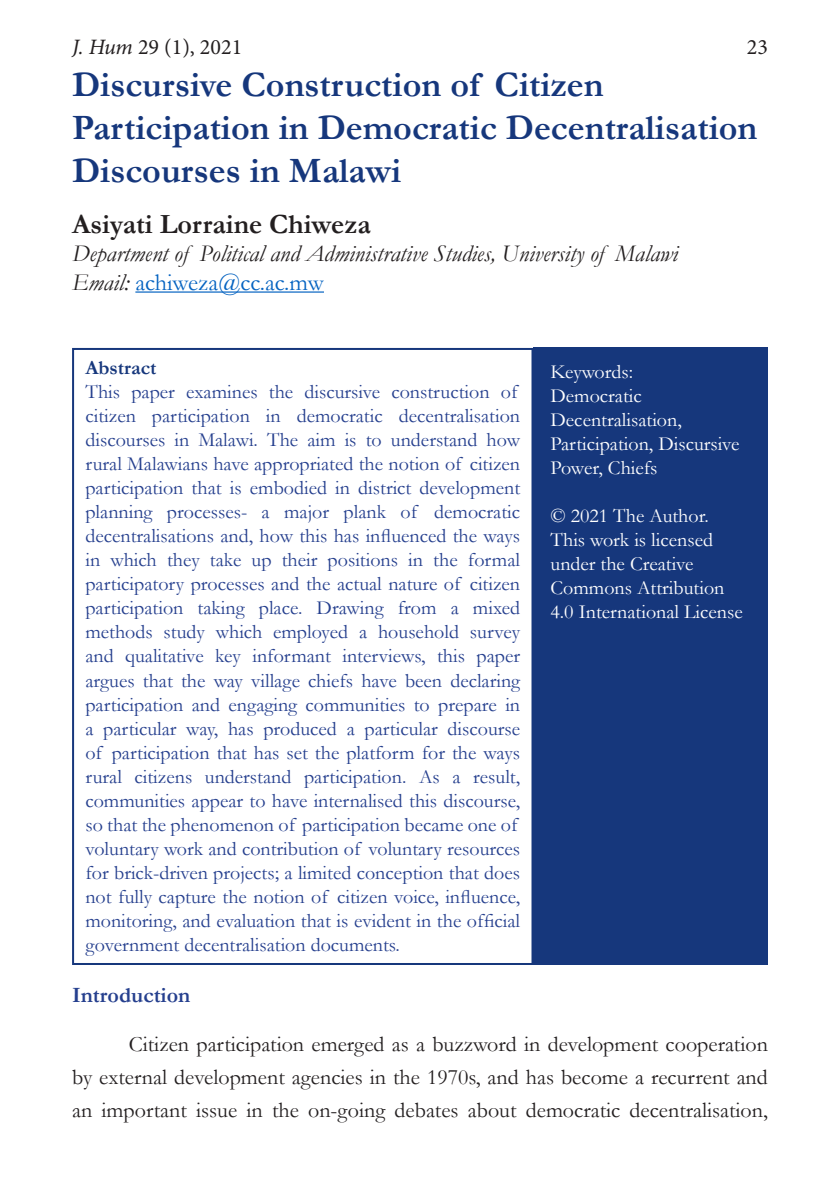
<style>
.page{position:relative;width:840px;height:1191px;background:#fff}
.page>*{position:absolute;margin:0;border:0;box-sizing:border-box;transform-origin:0 0}
.Paragraph_Style_1{font:700 36px/43.2px "Garamond";color:#16377c}
.Paragraph_Style_2{font:700 28px "Garamond";color:#231f20}
.Paragraph_Style_2-2{font:italic 24px "Garamond";color:#231f20}
.Paragraph_Style_2-3{font:24px "Garamond";color:#0563c1}
.t1{font:22px/33px "Garamond";color:#231f20;text-align:justify}
.t2{font:22px "Minion Pro";color:#231f20}
.para1{font:700 22px "Garamond";color:#253f8e}
.t3{font:20px/24px "Garamond";color:#253f8e}
.t4{font:20px/24px "Garamond";color:#fff}
.t5{font:700 20px "Garamond";color:#16377c}
.s1{font-style:italic}
.s2{font-style:italic;color:#231f20}
</style>
<div class="page">
<div style="left:72px;top:348px;width:461px;height:617px;border:2px solid #16377c"></div>
<div style="left:533px;top:348px;width:234px;height:617px;background:#16377c"></div>
<hr style="left:135px;top:291px;width:189px;height:2px;background:#0563c1">
<p class="t2" style="left:72px;top:33px;width:171px"><span class="s1">J. Hum</span> 29 (1), 2021</p>
<p class="t2" style="left:746px;top:33px;width:23px">23</p>
<p class="Paragraph_Style_1" style="left:72px;top:63px;width:686px">Discursive Construction of Citizen<br>Participation in Democratic Decentralisation<br>Discourses in Malawi</p>
<p class="Paragraph_Style_2" style="left:72px;top:205px;width:300px">Asiyati Lorraine Chiweza</p>
<p class="Paragraph_Style_2-2" style="left:72px;top:238px;width:607px">Department of Political and Administrative Studies, University of Malawi</p>
<p class="Paragraph_Style_2-3" style="left:72px;top:266px;width:253px"><span class="s2">Email:</span> achiweza@cc.ac.mw</p>
<p class="t5" style="left:85px;top:354px;width:72px">Abstract</p>
<p class="t3" style="left:85px;top:379px;width:436px">This paper examines the discursive construction of citizen participation in democratic decentralisation discourses in Malawi. The aim is to understand how rural Malawians have appropriated the notion of citizen participation that is embodied in district development planning processes- a major plank of democratic decentralisations and, how this has influenced the ways in which they take up their positions in the formal participatory processes and the actual nature of citizen participation taking place. Drawing from a mixed methods study which employed a household survey and qualitative key informant interviews, this paper argues that the way village chiefs have been declaring participation and engaging communities to prepare in a particular way, has produced a particular discourse of participation that has set the platform for the ways rural citizens understand participation. As a result, communities appear to have internalised this discourse, so that the phenomenon of participation became one of voluntary work and contribution of voluntary resources for brick-driven projects; a limited conception that does not fully capture the notion of citizen voice, influence, monitoring, and evaluation that is evident in the official government decentralisation documents.</p>
<p class="t4" style="left:550px;top:359px;width:84px">Keywords:</p>
<p class="t4" style="left:550px;top:383px;width:190px">Democratic<br>Decentralisation,<br>Participation, Discursive<br>Power, Chiefs</p>
<p class="t4" style="left:550px;top:503px;width:194px">© 2021 The Author.<br>This work is licensed under the Creative<br>Commons Attribution<br>4.0 International License</p>
<p class="para1" style="left:72px;top:980px;width:120px">Introduction</p>
<p class="t1" style="left:72px;top:1027px;width:697px;text-indent:57px">Citizen participation emerged as a buzzword in development cooperation by external development agencies in the 1970s, and has become a recurrent and an important issue in the on-going debates about democratic decentralisation,</p>
</div>
